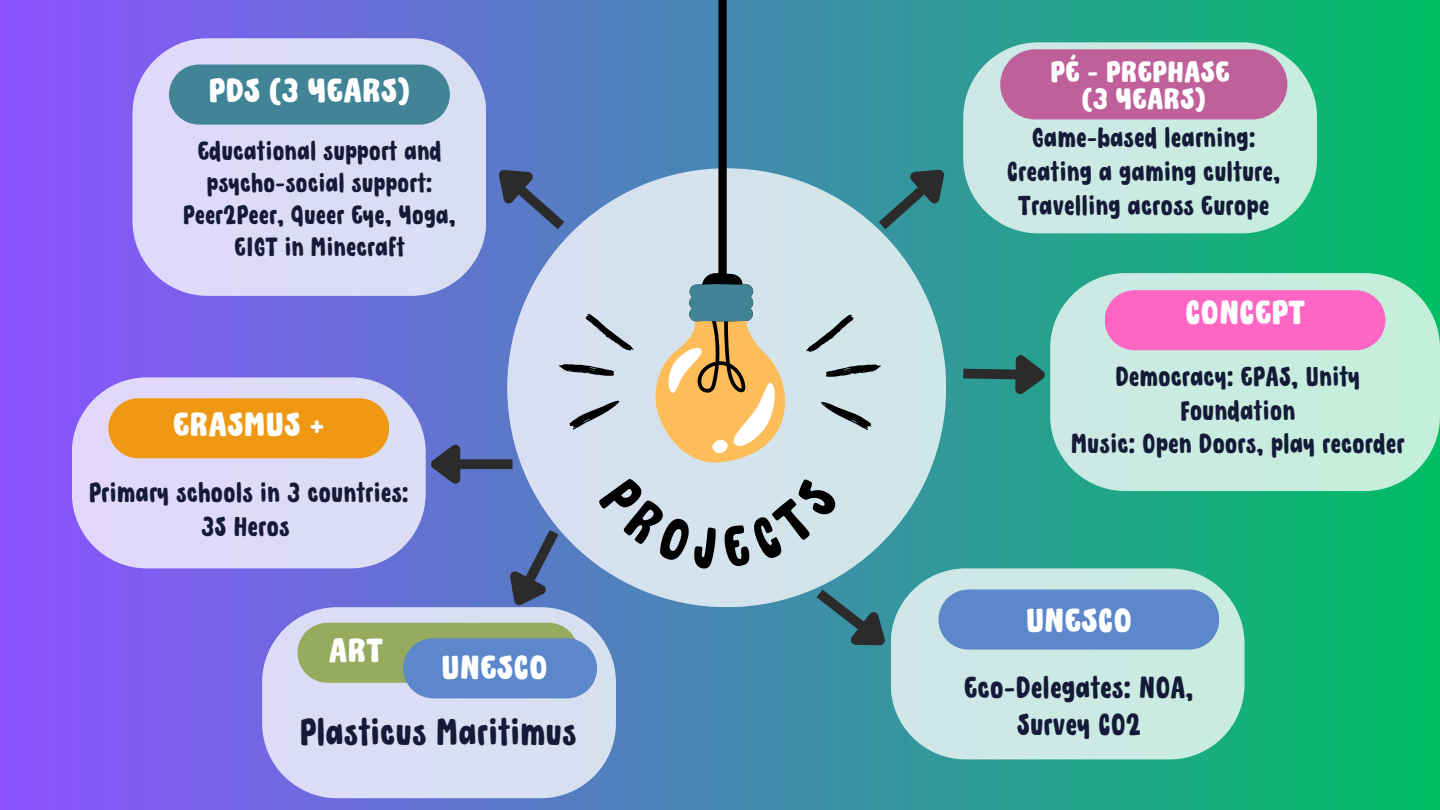
<style>
.page{position:relative;width:1440px;height:810px;background:#fff}
.page>*{position:absolute;margin:0;border:0;box-sizing:border-box;transform-origin:0 0}
.t1{font:37.5px "DONGTAO";color:#141a37}
.t2{font:700 33.6px "DONGTAO";color:#fff}
.t3{font:30.5px/36.8px "DONGTAO";color:#141a37;text-align:center}
.t4{font:700 29.6px "DONGTAO";color:#fff}
.t5{font:27.5px/33.8px "DONGTAO";color:#141a37;text-align:center}
.t6{font:26.5px/32.2px "DONGTAO";color:#141a37;text-align:center}
</style>
<div class="page">
<div style="left:0;top:0;width:1440px;height:810px;background:linear-gradient(to right,#8d52ff,#01be64)"></div>
<div style="left:507px;top:168px;width:439px;height:439px;background:#d3e4ec;border-radius:50%"></div>
<div style="left:718px;top:0;width:9px;height:313px;background:#000"></div>
<div style="left:132px;top:38px;width:354px;height:258px;background:#dddcf7;border-radius:75px"></div>
<div style="left:72px;top:377px;width:354px;height:191px;background:#e2d8fc;border-radius:75px"></div>
<div style="left:262px;top:607px;width:354px;height:191px;background:#dadef4;border-radius:75px"></div>
<div style="left:891px;top:568px;width:354px;height:191px;background:#cce9e4;border-radius:75px"></div>
<div style="left:963px;top:42px;width:354px;height:191px;background:#caeae2;border-radius:75px"></div>
<svg style="left:484px;top:139px;width:91px;height:100px;background:#5571b1"></svg>
<svg style="left:868px;top:143px;width:106px;height:96px;background:#3b8e92"></svg>
<div style="left:169px;top:65px;width:281px;height:60px;background:#408496"></div>
<div style="left:938px;top:590px;width:281px;height:60px;background:#5c87cb"></div>
<div style="left:1000px;top:49px;width:287px;height:70px;background:#bf609b"></div>
<div style="left:1050px;top:273px;width:390px;height:218px;background:#c8ecdf;border-radius:75px"></div>
<svg style="left:953px;top:346px;width:98px;height:63px;background:#2c867f"></svg>
<div style="left:1105px;top:290px;width:281px;height:60px;background:#ff66c4"></div>
<svg style="left:108px;top:273px;width:802px;height:425px"></svg>
<p class="t2" style="left:208px;top:77px;width:203px">PDS (3 YEARS)</p>
<p class="t6" style="left:183px;top:137px;width:275px">Educational support and psycho-social support:<br>Peer2Peer, Queer Eye, Yoga,<br>EIGT in Minecraft</p>
<p class="t2" style="left:173px;top:411px;width:153px">ERASMUS +</p>
<p class="t5" style="left:89px;top:478px;width:322px">Primary schools in 3 countries:<br>3S Heros</p>
<p class="t2" style="left:329px;top:636px;width:56px">ART</p>
<p class="t2" style="left:441px;top:654px;width:108px">UNESCO</p>
<p class="t1" style="left:299px;top:717px;width:279px">Plasticus Maritimus</p>
<p class="t4" style="left:1050px;top:60px;width:181px">PÉ - PREPHASE</p>
<p class="t4" style="left:1082px;top:87px;width:126px">(3 YEARS)</p>
<p class="t5" style="left:1007px;top:124px;width:275px">Game-based learning:<br>Creating a gaming culture,<br>Travelling across Europe</p>
<p class="t2" style="left:1185px;top:298px;width:122px">CONCEPT</p>
<p class="t5" style="left:1115px;top:362px;width:247px">Democracy: EPAS, Unity</p>
<p class="t5" style="left:1180px;top:396px;width:117px">Foundation</p>
<p class="t5" style="left:1071px;top:430px;width:335px">Music: Open Doors, play recorder</p>
<p class="t2" style="left:1026px;top:607px;width:108px">UNESCO</p>
<p class="t3" style="left:964px;top:672px;width:232px">Eco-Delegates: NOA,<br>Survey CO2</p>
</div>
